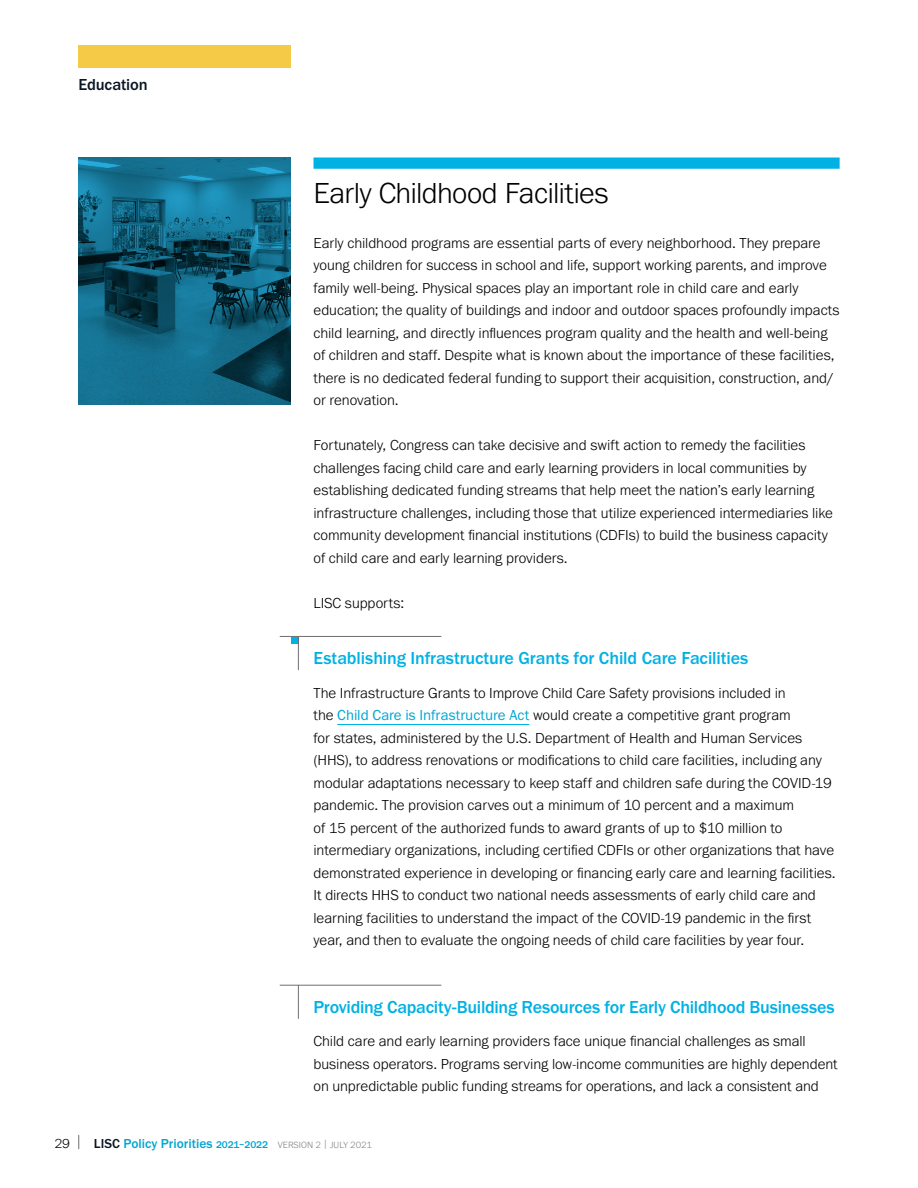
<style>
.page{position:relative;width:918px;height:1188px;background:#fff}
.page>*{position:absolute;margin:0;border:0;box-sizing:border-box;transform-origin:0 0}
.Subtopic_HED_Level_1{font:300 30px "Franklin Gothic URW";letter-spacing:-.02em;color:#000}
.Subtopic_SUBHED__Lev{font:500 18px "Franklin Gothic URW";letter-spacing:-.01em;color:#00b1e4}
.Subtopic_SUBHED_Leve{font:500 18px "Franklin Gothic URW";letter-spacing:-.005em;color:#00b1e4}
.RUNNING_HEADER{font:500 16.5px "Franklin Gothic URW";letter-spacing:-.005em;color:#0a1624}
.MAIN_TEXT{font:300 15px/22.5px "Franklin Gothic URW";color:#000}
.t1{font:500 13.5px "Franklin Gothic URW";color:#00a5d3}
.t2{font:300 13.5px "Franklin Gothic URW";color:#000}
.s1{font-family:"Franklin Gothic URW Boo";font-weight:400;color:#00a5d3}
.s2{color:#0a1624}
.s3{font-size:10.2px}
.s4{font-weight:300;font-size:9.3px;color:#808285}
.s5{font-weight:300;font-size:10.95px;color:#808285}
</style>
<div class="page">
<svg style="left:79px;top:1135px;width:1px;height:14px"></svg>
<div style="left:78px;top:45px;width:213px;height:23px;background:#f5ca46"></div>
<div style="left:314px;top:158px;width:526px;height:11px;background:#00b1e4"></div>
<svg style="left:291px;top:637px;width:7px;height:7px"></svg>
<hr style="left:298px;top:637px;width:1px;height:33px;background:#6d6e71">
<hr style="left:280px;top:636px;width:161px;height:1px;background:#6d6e71">
<hr style="left:337px;top:724px;width:192px;height:1px;background:#00b1e4">
<hr style="left:298px;top:985px;width:1px;height:33px;background:#6d6e71">
<hr style="left:280px;top:985px;width:161px;height:1px;background:#6d6e71">
<img style="left:78px;top:157px;width:213px;height:248px">
<p class="RUNNING_HEADER" style="left:78px;top:74px;width:71px">Education</p>
<p class="Subtopic_HED_Level_1" style="left:314px;top:174px;width:297px">Early Childhood Facilities</p>
<p class="MAIN_TEXT" style="left:314px;top:231px;width:528px">Early childhood programs are essential parts of every neighborhood. They prepare young children for success in school and life, support working parents, and improve family well-being. Physical spaces play an important role in child care and early education; the quality of buildings and indoor and outdoor spaces profoundly impacts child learning, and directly influences program quality and the health and well-being of children and staff. Despite what is known about the importance of these facilities, there is no dedicated federal funding to support their acquisition, construction, and/ or renovation.</p>
<p class="MAIN_TEXT" style="left:314px;top:433px;width:521px">Fortunately, Congress can take decisive and swift action to remedy the facilities challenges facing child care and early learning providers in local communities by establishing dedicated funding streams that help meet the nation’s early learning infrastructure challenges, including those that utilize experienced intermediaries like community development financial institutions (CDFIs) to build the business capacity of child care and early learning providers.</p>
<p class="MAIN_TEXT" style="left:314px;top:591px;width:92px">LISC supports:</p>
<p class="Subtopic_SUBHED_Leve" style="left:314px;top:647px;width:436px">Establishing Infrastructure Grants for Child Care Facilities</p>
<p class="MAIN_TEXT" style="left:314px;top:681px;width:524px">The Infrastructure Grants to Improve Child Care Safety provisions included in<br>the <span class="s1">Child Care is Infrastructure Act</span> would create a competitive grant program<br>for states, administered by the U.S. Department of Health and Human Services (HHS), to address renovations or modifications to child care facilities, including any modular adaptations necessary to keep staff and children safe during the COVID-19 pandemic. The provision carves out a minimum of 10 percent and a maximum<br>of 15 percent of the authorized funds to award grants of up to $10 million to intermediary organizations, including certified CDFIs or other organizations that have demonstrated experience in developing or financing early care and learning facilities.<br>It directs HHS to conduct two national needs assessments of early child care and learning facilities to understand the impact of the COVID-19 pandemic in the first year, and then to evaluate the ongoing needs of child care facilities by year four.</p>
<p class="Subtopic_SUBHED__Lev" style="left:314px;top:995px;width:523px">Providing Capacity-Building Resources for Early Childhood Businesses</p>
<p class="MAIN_TEXT" style="left:314px;top:1030px;width:526px">Child care and early learning providers face unique financial challenges as small business operators. Programs serving low-income communities are highly dependent on unpredictable public funding streams for operations, and lack a consistent and</p>
<p class="t2" style="left:54px;top:1135px;width:17px">29</p>
<p class="t1" style="left:94px;top:1135px;width:280px"><span class="s2">LISC</span> Policy Priorities <span class="s3">2021–2022</span> <span class="s4">VERSION 2</span> <span class="s5">|</span> <span class="s4">JULY 2021</span></p>
</div>
